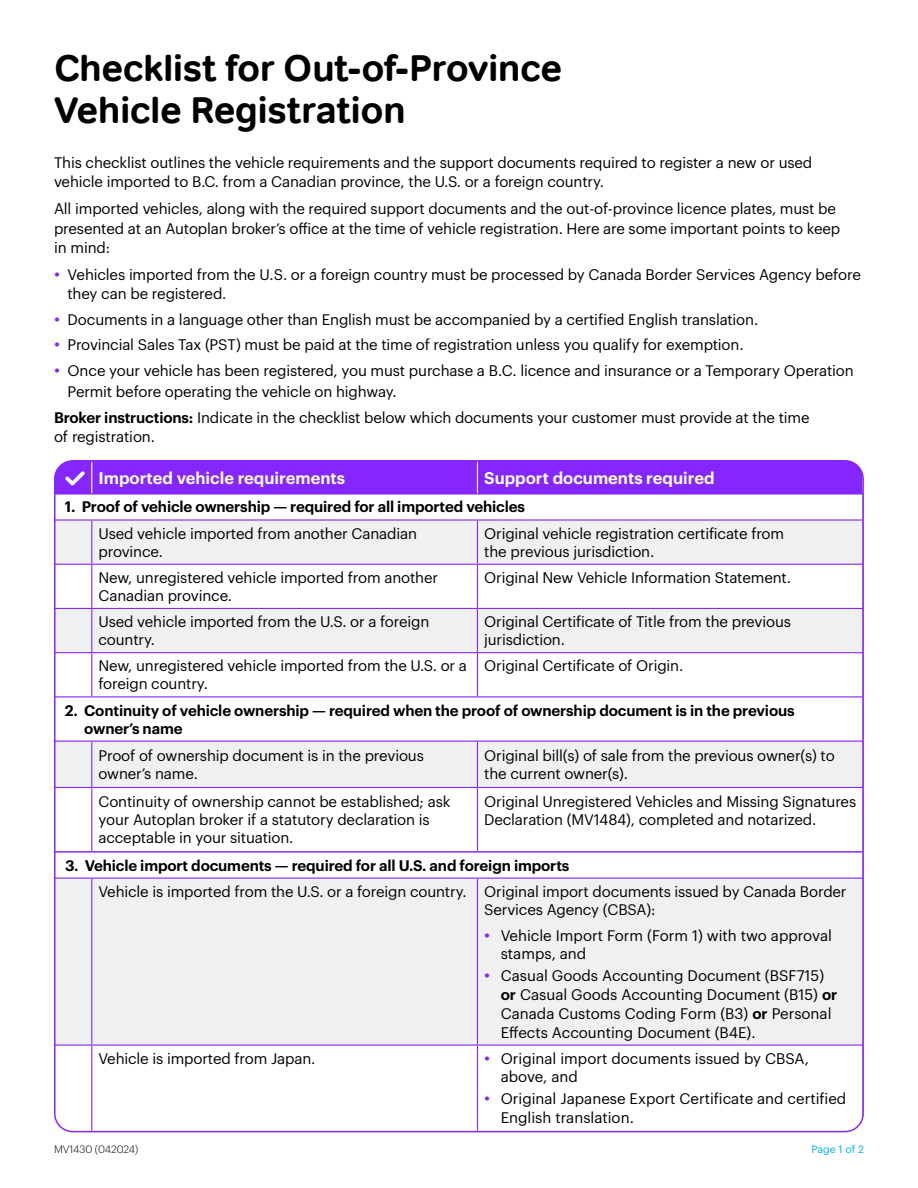
<style>
.page{position:relative;width:918px;height:1188px;background:#fff}
.page>*{position:absolute;margin:0;border:0;box-sizing:border-box;transform-origin:0 0}
.t1{font:700 37.5px/42px "Tondo";letter-spacing:-.015em;color:#000}
.t2{font:600 16.5px "Graphik";color:#fff}
.t3{font:15px/18px "Graphik";letter-spacing:-.01em;color:#000}
.t4{font:600 15px/18px "Graphik";letter-spacing:-.01em;color:#000}
.t5{font:300 10.5px "Graphik";color:#000}
.t6{font:10.5px "Graphik";color:#00aeef}
.s1{font-size:18px;color:#8526ff}
.s2{font-weight:600}
</style>
<div class="page">
<svg style="left:57px;top:521px;width:804px;height:524px;fill:#eff0f1"></svg>
<hr style="left:91px;top:521px;width:1px;height:43px;background:#8526ff">
<hr style="left:477px;top:521px;width:1px;height:43px;background:#8526ff">
<hr style="left:55px;top:564px;width:37px;height:1px;background:#8526ff">
<hr style="left:92px;top:564px;width:385px;height:1px;background:#8526ff">
<hr style="left:91px;top:565px;width:1px;height:43px;background:#8526ff">
<hr style="left:477px;top:564px;width:386px;height:1px;background:#8526ff">
<hr style="left:477px;top:565px;width:1px;height:43px;background:#8526ff">
<hr style="left:55px;top:608px;width:37px;height:1px;background:#8526ff">
<hr style="left:92px;top:608px;width:385px;height:1px;background:#8526ff">
<hr style="left:91px;top:609px;width:1px;height:43px;background:#8526ff">
<hr style="left:477px;top:608px;width:386px;height:1px;background:#8526ff">
<hr style="left:477px;top:609px;width:1px;height:43px;background:#8526ff">
<hr style="left:91px;top:653px;width:1px;height:43px;background:#8526ff">
<hr style="left:477px;top:653px;width:1px;height:43px;background:#8526ff">
<hr style="left:55px;top:741px;width:37px;height:1px;background:#8526ff">
<hr style="left:92px;top:741px;width:385px;height:1px;background:#8526ff">
<hr style="left:91px;top:742px;width:1px;height:45px;background:#8526ff">
<hr style="left:477px;top:741px;width:386px;height:1px;background:#8526ff">
<hr style="left:477px;top:742px;width:1px;height:45px;background:#8526ff">
<hr style="left:91px;top:788px;width:1px;height:63px;background:#8526ff">
<hr style="left:477px;top:788px;width:1px;height:63px;background:#8526ff">
<hr style="left:91px;top:879px;width:1px;height:166px;background:#8526ff">
<hr style="left:477px;top:879px;width:1px;height:166px;background:#8526ff">
<hr style="left:91px;top:1046px;width:1px;height:85px;background:#8526ff">
<hr style="left:477px;top:1046px;width:1px;height:85px;background:#8526ff">
<hr style="left:863px;top:1046px;width:1px;height:85px;background:#8526ff">
<hr style="left:55px;top:851px;width:37px;height:2px;background:#8526ff">
<hr style="left:92px;top:851px;width:385px;height:2px;background:#8526ff">
<hr style="left:477px;top:851px;width:386px;height:2px;background:#8526ff">
<hr style="left:55px;top:519px;width:37px;height:2px;background:#8526ff">
<hr style="left:92px;top:519px;width:385px;height:2px;background:#8526ff">
<hr style="left:477px;top:519px;width:386px;height:2px;background:#8526ff">
<hr style="left:55px;top:652px;width:37px;height:1px;background:#8526ff">
<hr style="left:92px;top:652px;width:385px;height:1px;background:#8526ff">
<hr style="left:477px;top:652px;width:386px;height:1px;background:#8526ff">
<hr style="left:55px;top:787px;width:37px;height:1px;background:#8526ff">
<hr style="left:92px;top:787px;width:385px;height:1px;background:#8526ff">
<hr style="left:477px;top:787px;width:386px;height:1px;background:#8526ff">
<hr style="left:55px;top:696px;width:37px;height:1px;background:#8526ff">
<hr style="left:92px;top:696px;width:385px;height:1px;background:#8526ff">
<hr style="left:477px;top:696px;width:386px;height:1px;background:#8526ff">
<hr style="left:55px;top:878px;width:37px;height:1px;background:#8526ff">
<hr style="left:92px;top:878px;width:385px;height:1px;background:#8526ff">
<hr style="left:477px;top:878px;width:386px;height:1px;background:#8526ff">
<hr style="left:55px;top:1045px;width:37px;height:1px;background:#8526ff">
<hr style="left:92px;top:1045px;width:385px;height:1px;background:#8526ff">
<hr style="left:477px;top:1045px;width:386px;height:1px;background:#8526ff">
<div style="left:55px;top:461px;width:809px;height:34px;background:#8526ff"></div>
<h1 class="t1" style="left:54px;top:47px;width:510px">Checklist for Out-of-Province<br>Vehicle Registration</h1>
<p class="t3" style="left:54px;top:151px;width:760px;line-height:19.5px">This checklist outlines the vehicle requirements and the support documents required to register a new or used vehicle imported to B.C. from a Canadian province, the U.S. or a foreign country.</p>
<p class="t3" style="left:54px;top:198px;width:788px;line-height:19.5px">All imported vehicles, along with the required support documents and the out-of-province licence plates, must be presented at an Autoplan broker’s office at the time of vehicle registration. Here are some important points to keep in mind:</p>
<p class="t3" style="left:68px;top:263px;width:795px;line-height:19.5px;text-indent:-14px"><span class="s1">•</span> Vehicles imported from the U.S. or a foreign country must be processed by Canada Border Services Agency before they can be registered.</p>
<p class="t3" style="left:54px;top:309px;width:706px"><span class="s1">•</span> Documents in a language other than English must be accompanied by a certified English translation.</p>
<p class="t3" style="left:54px;top:335px;width:691px"><span class="s1">•</span> Provincial Sales Tax (PST) must be paid at the time of registration unless you qualify for exemption.</p>
<p class="t3" style="left:68px;top:359px;width:788px;line-height:21px;text-indent:-14px"><span class="s1">•</span> Once your vehicle has been registered, you must purchase a B.C. licence and insurance or a Temporary Operation<br>Permit before operating the vehicle on highway.</p>
<p class="t3" style="left:54px;top:407px;width:757px;line-height:19.5px"><span class="s2">Broker instructions:</span> Indicate in the checklist below which documents your customer must provide at the time of registration.</p>
<p class="t2" style="left:99px;top:466px;width:248px">Imported vehicle requirements</p>
<p class="t2" style="left:484px;top:466px;width:232px">Support documents required</p>
<p class="t4" style="left:65px;top:497px;width:462px">1. Proof of vehicle ownership — required for all imported vehicles</p>
<p class="t3" style="left:99px;top:523px;width:320px">Used vehicle imported from another Canadian province.</p>
<p class="t3" style="left:484px;top:523px;width:301px">Original vehicle registration certificate from the previous jurisdiction.</p>
<p class="t3" style="left:99px;top:567px;width:341px">New, unregistered vehicle imported from another<br>Canadian province.</p>
<p class="t3" style="left:484px;top:567px;width:308px">Original New Vehicle Information Statement.</p>
<p class="t3" style="left:99px;top:611px;width:332px">Used vehicle imported from the U.S. or a foreign country.</p>
<p class="t3" style="left:484px;top:611px;width:308px">Original Certificate of Title from the previous jurisdiction.</p>
<p class="t3" style="left:99px;top:656px;width:370px">New, unregistered vehicle imported from the U.S. or a foreign country.</p>
<p class="t3" style="left:484px;top:656px;width:201px">Original Certificate of Origin.</p>
<p class="t4" style="left:84px;top:700px;width:712px;text-indent:-19px">2. Continuity of vehicle ownership — required when the proof of ownership document is in the previous owner’s name</p>
<p class="t3" style="left:99px;top:745px;width:327px">Proof of ownership document is in the previous owner’s name.</p>
<p class="t3" style="left:484px;top:745px;width:352px">Original bill(s) of sale from the previous owner(s) to the current owner(s).</p>
<p class="t3" style="left:99px;top:792px;width:353px">Continuity of ownership cannot be established; ask your Autoplan broker if a statutory declaration is acceptable in your situation.</p>
<p class="t3" style="left:484px;top:792px;width:374px">Original Unregistered Vehicles and Missing Signatures<br>Declaration (MV1484), completed and notarized.</p>
<p class="t4" style="left:65px;top:855px;width:506px">3. Vehicle import documents — required for all U.S. and foreign imports</p>
<p class="t3" style="left:484px;top:881px;width:364px;text-indent:-386px">Vehicle is imported from the U.S. or a foreign country. Original import documents issued by Canada Border<br>Services Agency (CBSA):</p>
<p class="t3" style="left:501px;top:924px;width:333px;line-height:18.8px;text-indent:-16px"><span class="s1">•</span> Vehicle Import Form (Form 1) with two approval stamps, and</p>
<p class="t3" style="left:501px;top:965px;width:338px;line-height:18.8px;text-indent:-16px"><span class="s1">•</span> Casual Goods Accounting Document (BSF715) <span class="s2">or</span> Casual Goods Accounting Document (B15) <span class="s2">or </span>Canada Customs Coding Form (B3) <span class="s2">or</span> Personal Effects Accounting Document (B4E).</p>
<p class="t3" style="left:99px;top:1048px;width:218px">Vehicle is imported from Japan.</p>
<p class="t3" style="left:501px;top:1048px;width:310px;line-height:18.8px;text-indent:-16px"><span class="s1">•</span> Original import documents issued by CBSA, above, and</p>
<p class="t3" style="left:501px;top:1088px;width:347px;line-height:18.8px;text-indent:-16px"><span class="s1">•</span> Original Japanese Export Certificate and certified<br>English translation.</p>
<p class="t5" style="left:54px;top:1142px;width:86px">MV1430 (042024)</p>
<p class="t6" style="left:811px;top:1142px;width:54px">Page 1 of 2</p>
</div>
